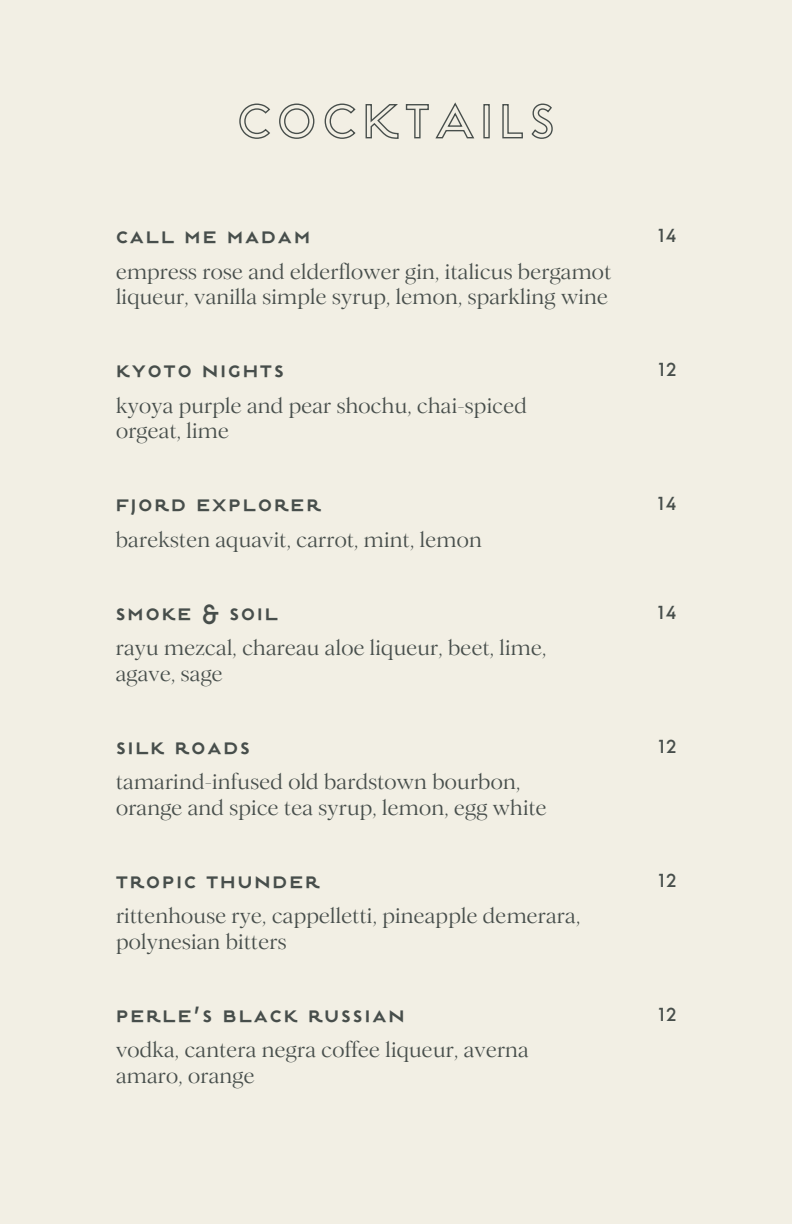
<style>
.page{position:relative;width:792px;height:1224px;background:#f2efe4}
.page>*{position:absolute;margin:0;border:0;box-sizing:border-box;transform-origin:0 0}
.t1{font:500 29.4px "Estilo Pro";letter-spacing:.07em;color:#474e4b}
.t2{font:500 20px/25.6px "Romie";letter-spacing:.015em;color:#474e4b}
.t3{font:500 20px "Estilo Pro";letter-spacing:.075em;color:#474e4b}
</style>
<div class="page">
<svg style="left:239px;top:102px;width:314px;height:37px"></svg>
<p class="t1" style="left:116px;top:225px;width:196px">call me madam</p>
<p class="t3" style="left:658px;top:227px;width:19px">14</p>
<p class="t2" style="left:116px;top:259px;width:497px">empress rose and elderflower gin, italicus bergamot liqueur, vanilla simple syrup, lemon, sparkling wine</p>
<p class="t1" style="left:116px;top:359px;width:169px">kyoto nights</p>
<p class="t3" style="left:659px;top:361px;width:19px">12</p>
<p class="t2" style="left:116px;top:393px;width:412px">kyoya purple and pear shochu, chai-spiced</p>
<p class="t2" style="left:116px;top:419px;width:114px">orgeat, lime</p>
<p class="t1" style="left:116px;top:493px;width:206px">fjord explorer</p>
<p class="t3" style="left:658px;top:495px;width:19px">14</p>
<p class="t2" style="left:116px;top:527px;width:367px">bareksten aquavit, carrot, mint, lemon</p>
<p class="t1" style="left:116px;top:602px;width:164px">smoke &amp; soil</p>
<p class="t2" style="left:116px;top:636px;width:432px">rayu mezcal, chareau aloe liqueur, beet, lime,</p>
<p class="t2" style="left:116px;top:661px;width:108px">agave, sage</p>
<p class="t1" style="left:116px;top:736px;width:135px">silk roads</p>
<p class="t2" style="left:116px;top:770px;width:406px">tamarind-infused old bardstown bourbon,</p>
<p class="t2" style="left:116px;top:795px;width:432px">orange and spice tea syrup, lemon, egg white</p>
<h1 class="t3" style="left:658px;top:604px;width:19px">14</h1>
<p class="t3" style="left:659px;top:738px;width:19px">12</p>
<p class="t1" style="left:116px;top:870px;width:205px">tropic thunder</p>
<p class="t3" style="left:659px;top:872px;width:19px">12</p>
<p class="t2" style="left:116px;top:904px;width:466px">rittenhouse rye, cappelletti, pineapple demerara, polynesian bitters</p>
<p class="t1" style="left:116px;top:1004px;width:290px">perle’s black russian</p>
<p class="t3" style="left:659px;top:1006px;width:19px">12</p>
<p class="t2" style="left:116px;top:1038px;width:414px">vodka, cantera negra coffee liqueur, averna</p>
<p class="t2" style="left:116px;top:1063px;width:140px">amaro, orange</p>
</div>
